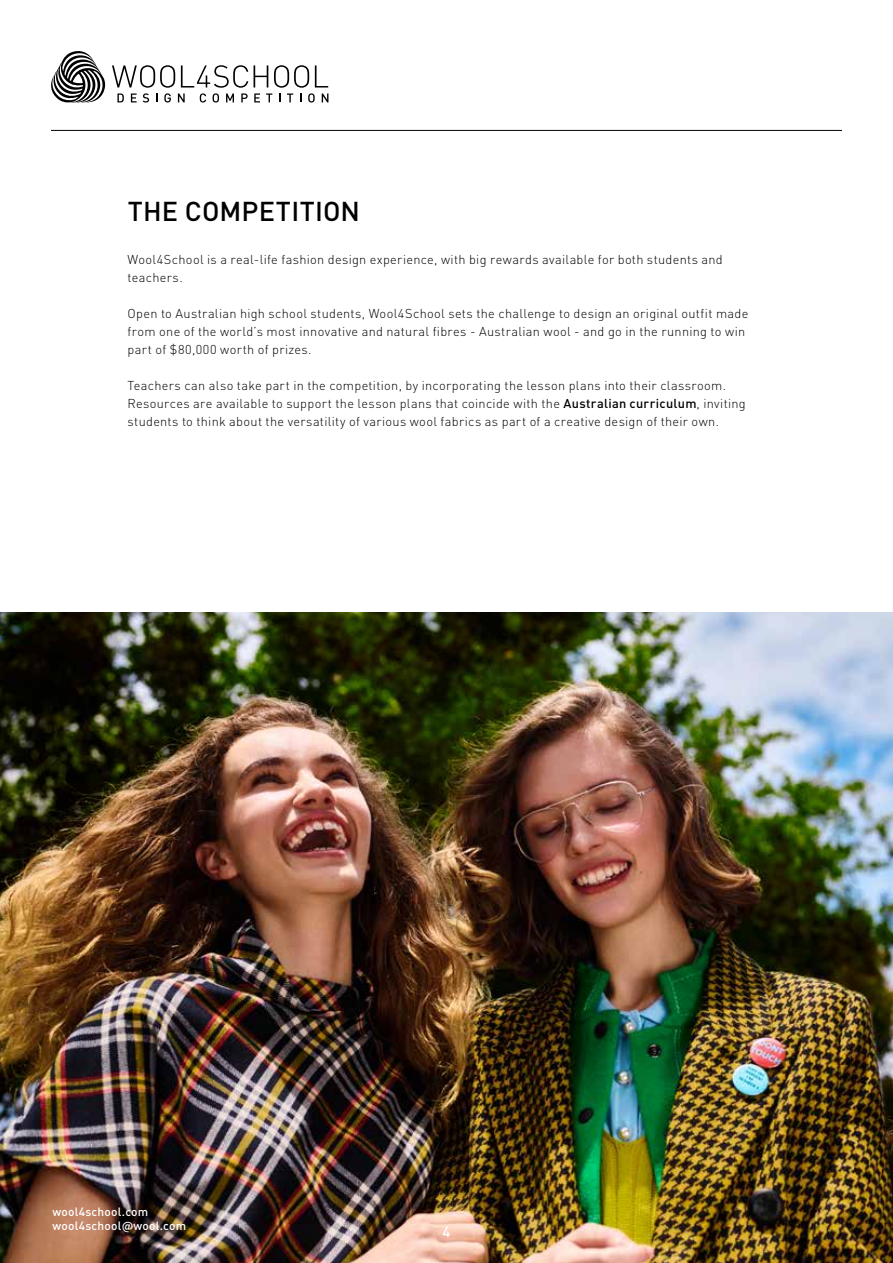
<style>
.page{position:relative;width:893px;height:1263px;background:#fff}
.page>*{position:absolute;margin:0;border:0;box-sizing:border-box;transform-origin:0 0}
.t1{font:500 27px "DINOT";letter-spacing:.01em;color:#000}
.t2{font:500 15px "DINOT";color:#fff}
.t3{font:300 12.75px/18px "DINOT";letter-spacing:.025em;color:#000}
.t4{font:500 11.85px/14.2px "DINOT";letter-spacing:.02em;color:#fff}
.s1{font-weight:500}
</style>
<div class="page">
<svg style="left:51px;top:51px;width:55px;height:52px"></svg>
<svg style="left:112px;top:65px;width:136px;height:38px"></svg>
<svg style="left:254px;top:65px;width:74px;height:38px"></svg>
<hr style="left:51px;top:130px;width:791px;height:1px;background:#000">
<img style="left:0;top:612px;width:893px;height:651px">
<h1 class="t1" style="left:128px;top:194px;width:234px">THE COMPETITION</h1>
<p class="t3" style="left:128px;top:251px;width:597px">Wool4School is a real-life fashion design experience, with big rewards available for both students and teachers.</p>
<p class="t3" style="left:128px;top:305px;width:622px">Open to Australian high school students, Wool4School sets the challenge to design an original outfit made from one of the world’s most innovative and natural fibres - Australian wool - and go in the running to win part of $80,000 worth of prizes.</p>
<p class="t3" style="left:128px;top:377px;width:620px">Teachers can also take part in the competition, by incorporating the lesson plans into their classroom.<br>Resources are available to support the lesson plans that coincide with the <span class="s1">Australian curriculum</span>, inviting students to think about the versatility of various wool fabrics as part of a creative design of their own.</p>
<p class="t4" style="left:53px;top:1204px;width:135px">wool4school.com wool4school@wool.com</p>
<p class="t2" style="left:442px;top:1222px;width:9px">4</p>
</div>
